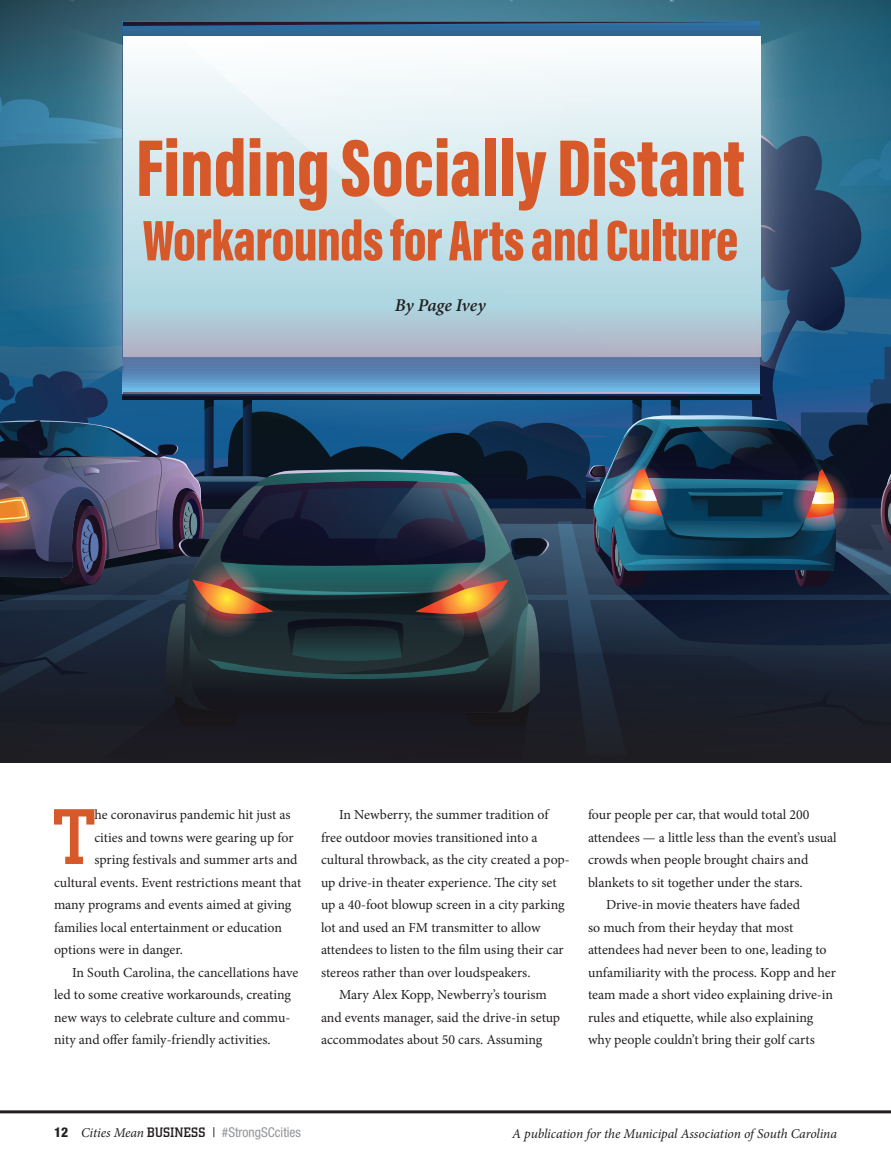
<style>
.page{position:relative;width:891px;height:1161px;background:#fff}
.page>*{position:absolute;margin:0;border:0;box-sizing:border-box;transform-origin:0 0}
.t1{font:900 82.8px "Acumin Pro Extra Cond";color:#d75829}
.t2{font:500 77.55px "City";color:#d75829}
.t3{font:900 58.8px "Acumin Pro Extra Cond";letter-spacing:-.01em;color:#d75829}
.t4{font:italic 600 18px "Minion Pro";letter-spacing:-.015em;color:#231f20}
.t5{font:13.8px "Minion Pro";color:#231f20}
.t6{font:italic 13.5px "Minion Pro";letter-spacing:-.01em;color:#231f20}
.t7{font:condensed 13.5px "Helvetica Neue LT Std";color:#939598}
.s1{font-weight:800;color:#231f20}
.s2{font-family:"Minion Pro";font-style:italic;font-stretch:normal;color:#231f20}
.s3{font-family:"City";font-weight:500;font-stretch:normal;color:#231f20}
.s4{color:#231f20}
</style>
<div class="page">
<hr style="left:0;top:1110px;width:891px;height:3px;background:#231f20">
<div style="left:61px;top:755px;width:469px;height:8px;background:#1d1c21"></div>
<svg style="left:0;top:0;width:891px;height:19px;background:#396d81"></svg>
<img style="left:0;top:19px;width:891px;height:736px">
<h1 class="t1" style="left:136px;top:117px;width:610px">Finding Socially Distant</h1>
<h3 class="t3" style="left:143px;top:205px;width:597px">Workarounds for Arts and Culture</h3>
<h3 class="t4" style="left:395px;top:293px;width:92px">By Page Ivey</h3>
<h2 class="t2" style="left:54px;top:794px;width:42px">T</h2>
<p class="t5" style="left:94px;top:805px;width:198px">he coronavirus pandemic hit just as</p>
<p class="t5" style="left:94px;top:828px;width:201px">cities and towns were gearing up for</p>
<p class="t5" style="left:94px;top:850px;width:205px">spring festivals and summer arts and</p>
<p class="t5" style="left:54px;top:873px;width:249px">cultural events. Event restrictions meant that</p>
<p class="t5" style="left:54px;top:895px;width:239px">many programs and events aimed at giving</p>
<p class="t5" style="left:54px;top:918px;width:230px">families local entertainment or education</p>
<p class="t5" style="left:54px;top:940px;width:130px">options were in danger.</p>
<p class="t5" style="left:72px;top:963px;width:228px">In South Carolina, the cancellations have</p>
<p class="t5" style="left:54px;top:985px;width:239px">led to some creative workarounds, creating</p>
<p class="t5" style="left:54px;top:1008px;width:238px">new ways to celebrate culture and commu-</p>
<p class="t5" style="left:54px;top:1030px;width:218px">nity and offer family-friendly activities.</p>
<p class="t5" style="left:339px;top:805px;width:211px">In Newberry, the summer tradition of</p>
<p class="t5" style="left:321px;top:828px;width:218px">free outdoor movies transitioned into a</p>
<p class="t5" style="left:321px;top:850px;width:250px">cultural throwback, as the city created a pop-</p>
<p class="t5" style="left:321px;top:873px;width:237px">up drive-in theater experience. The city set</p>
<p class="t5" style="left:321px;top:895px;width:245px">up a 40-foot blowup screen in a city parking</p>
<p class="t5" style="left:321px;top:918px;width:221px">lot and used an FM transmitter to allow</p>
<p class="t5" style="left:321px;top:940px;width:244px">attendees to listen to the film using their car</p>
<p class="t5" style="left:321px;top:963px;width:211px">stereos rather than over loudspeakers.</p>
<p class="t5" style="left:339px;top:985px;width:209px">Mary Alex Kopp, Newberry’s tourism</p>
<p class="t5" style="left:321px;top:1008px;width:241px">and events manager, said the drive-in setup</p>
<p class="t5" style="left:321px;top:1030px;width:223px">accommodates about 50 cars. Assuming</p>
<p class="t5" style="left:588px;top:805px;width:223px">four people per car, that would total 200</p>
<p class="t5" style="left:588px;top:828px;width:250px">attendees — a little less than the event’s usual</p>
<p class="t5" style="left:588px;top:850px;width:222px">crowds when people brought chairs and</p>
<p class="t5" style="left:588px;top:873px;width:216px">blankets to sit together under the stars.</p>
<p class="t5" style="left:606px;top:895px;width:196px">Drive-in movie theaters have faded</p>
<p class="t5" style="left:588px;top:918px;width:207px">so much from their heyday that most</p>
<p class="t5" style="left:588px;top:940px;width:240px">attendees had never been to one, leading to</p>
<p class="t5" style="left:588px;top:963px;width:249px">unfamiliarity with the process. Kopp and her</p>
<p class="t5" style="left:588px;top:986px;width:247px">team made a short video explaining drive-in</p>
<p class="t5" style="left:588px;top:1008px;width:227px">rules and etiquette, while also explaining</p>
<p class="t5" style="left:588px;top:1031px;width:228px">why people couldn’t bring their golf carts</p>
<p class="t7" style="left:54px;top:1124px;width:249px"><span class="s1">12</span> <span class="s2">Cities Mean</span> <span class="s3">BUSINESS</span> <span class="s4">|</span> #StrongSCcities</p>
<p class="t6" style="left:512px;top:1125px;width:326px">A publication for the Municipal Association of South Carolina</p>
</div>
